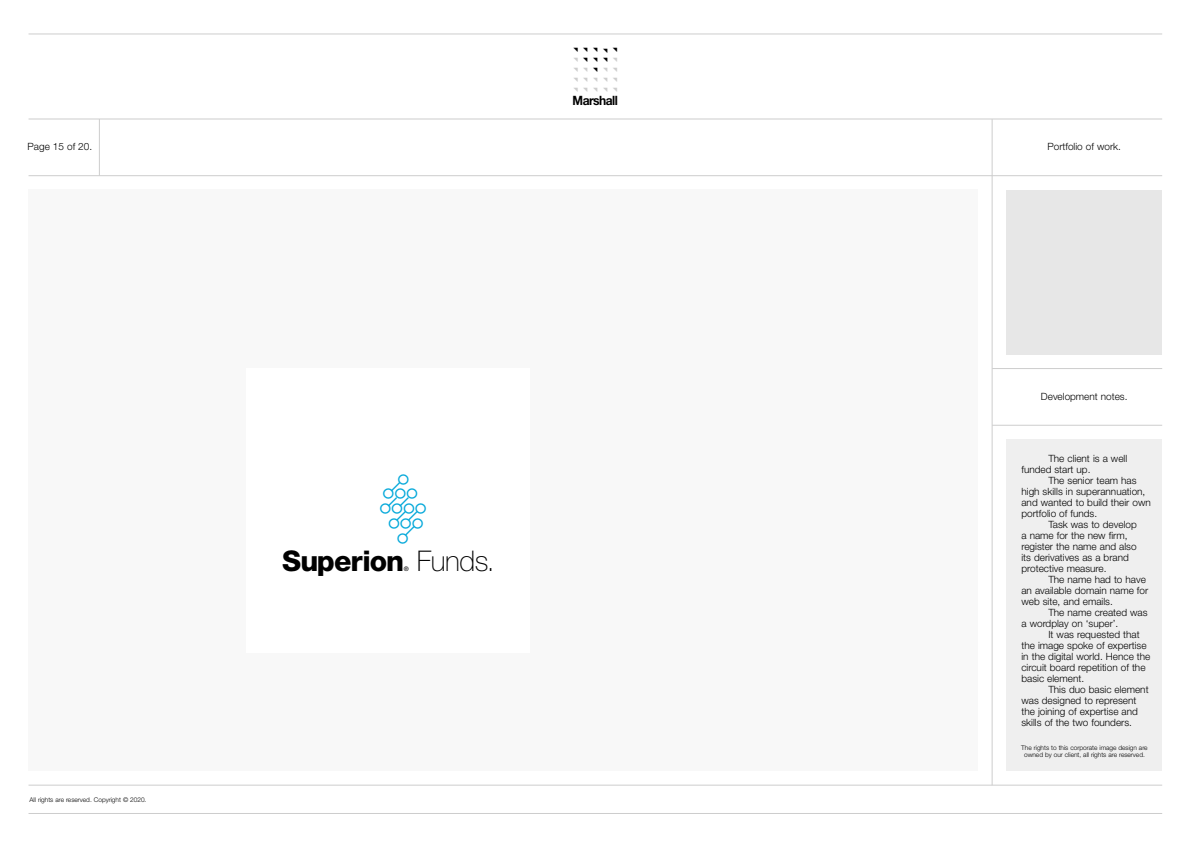
<style>
.page{position:relative;width:1190px;height:841px;background:#fff}
.page>*{position:absolute;margin:0;border:0;box-sizing:border-box;transform-origin:0 0}
.t1{font:800 28.5px "Helvetica Neue";letter-spacing:-.03em;color:#000}
.t2{font:13.9px/14.7px "Superia";letter-spacing:.005em;color:#00a7d9;text-align:center}
.t3{font:700 12.9px "Helvetica Neue";letter-spacing:-.04em;color:#000;scale:.91 1}
.t4{font:300 10px/11px "Helvetica Neue";color:#000}
.t5{font:300 6.5px/7.2px "Helvetica Neue";color:#000;text-align:center}
.t6{font:500 6.3px "Helvetica Neue";color:#000}
.s1{font-weight:100}
</style>
<div class="page">
<hr style="left:29px;top:34px;width:1133px;height:1px;background:#cdcdcd">
<hr style="left:29px;top:119px;width:1133px;height:1px;background:#cdcdcd">
<hr style="left:29px;top:175px;width:1133px;height:1px;background:#cdcdcd">
<hr style="left:29px;top:785px;width:1133px;height:1px;background:#cdcdcd">
<hr style="left:29px;top:813px;width:1133px;height:1px;background:#cdcdcd">
<hr style="left:99px;top:119px;width:1px;height:57px;background:#cdcdcd">
<div style="left:29px;top:190px;width:949px;height:581px;background:#f8f8f8"></div>
<hr style="left:992px;top:119px;width:1px;height:666px;background:#cdcdcd">
<hr style="left:992px;top:368px;width:170px;height:1px;background:#cdcdcd">
<hr style="left:992px;top:425px;width:170px;height:1px;background:#cdcdcd">
<div style="left:1006px;top:439px;width:156px;height:332px;background:#efefef"></div>
<div style="left:1006px;top:190px;width:156px;height:164px;background:#e7e7e7"></div>
<div style="left:247px;top:368px;width:283px;height:285px;background:#fff"></div>
<p class="t4" style="left:28px;top:142px;width:66px">Page 15 of 20.</p>
<p class="t5" style="left:30px;top:797px;width:118px">All rights are reserved. Copyright © 2020.</p>
<p class="t3" style="left:573px;top:96px;width:51px">Marshall</p>
<h2 class="t2" style="left:383px;top:473px;width:37px">A<br>AAA</h2>
<h2 class="t2" style="left:380px;top:502px;width:48px">AAAA</h2>
<h2 class="t2" style="left:389px;top:517px;width:37px">AAA</h2>
<h2 class="t2" style="left:397px;top:532px;width:13px">A</h2>
<h1 class="t1" style="left:282px;top:550px;width:214px">Superion <span class="s1">Funds.</span></h1>
<p class="t6" style="left:404px;top:566px;width:7px">®</p>
<p class="t4" style="left:1047px;top:142px;width:75px">Portfolio of work.</p>
<p class="t4" style="left:1041px;top:391px;width:88px">Development notes.</p>
<p class="t4" style="left:1021px;top:454px;width:107px;text-indent:27px">The client is a well funded start up.</p>
<p class="t4" style="left:1021px;top:476px;width:131px;text-indent:27px">The senior team has high skills in superannuation, and wanted to build their own portfolio of funds.</p>
<p class="t4" style="left:1021px;top:520px;width:117px;text-indent:27px">Task was to develop a name for the new firm, register the name and also its derivatives as a brand protective measure.</p>
<p class="t4" style="left:1021px;top:575px;width:128px;text-indent:27px">The name had to have an available domain name for web site, and emails.</p>
<p class="t4" style="left:1021px;top:608px;width:128px;text-indent:27px">The name created was a wordplay on ‘super’.</p>
<p class="t4" style="left:1021px;top:630px;width:130px;text-indent:27px">It was requested that the image spoke of expertise in the digital world. Hence the circuit board repetition of the basic element.</p>
<p class="t4" style="left:1021px;top:685px;width:129px;text-indent:27px">This duo basic element was designed to represent the joining of expertise and skills of the two founders.</p>
<p class="t5" style="left:1021px;top:744px;width:128px">The rights to this corporate image design are owned by our client, all rights are reserved.</p>
</div>
